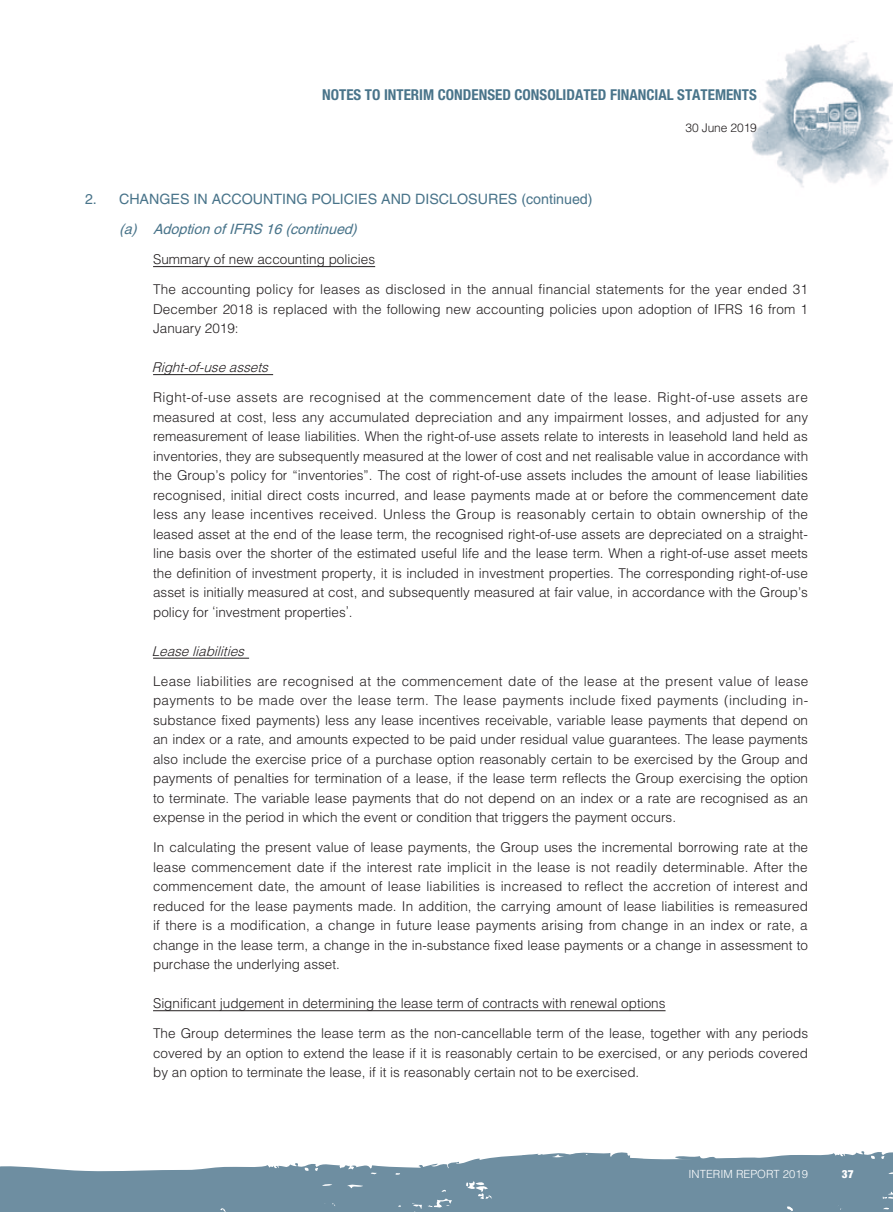
<style>
.page{position:relative;width:893px;height:1212px;background:#fff}
.page>*{position:absolute;margin:0;border:0;box-sizing:border-box;transform-origin:0 0}
.t1{font:700 condensed 15px "Helvetica Neue LT Std";color:#49748a}
._3__標題{font:14.25px "Helvetica LT Std";color:#49748a}
._4__副標題{font:italic 14.25px "Helvetica LT Std";color:#49748a}
._1__內文{font:300 13.5px/19.5px "Helvetica LT Std";color:#231f20;text-align:justify}
._1__內文-2{font:italic 300 13.5px "Helvetica LT Std";color:#231f20}
.t2{font:300 12px "Helvetica LT Std";letter-spacing:-.01em;color:#231f20}
.t3{font:300 11.25px "Helvetica LT Std";color:#fff}
.t4{font:900 condensed 11.25px "Helvetica Neue LT Std";color:#fff}
</style>
<div class="page">
<img style="left:752px;top:41px;width:141px;height:146px">
<svg style="left:0;top:1151px;width:893px;height:61px;fill:#6e8ea1"></svg>
<hr style="left:153px;top:266px;width:222px;height:1px;background:#231f20">
<hr style="left:153px;top:374px;width:120px;height:1px;background:#231f20">
<hr style="left:153px;top:658px;width:96px;height:1px;background:#231f20">
<hr style="left:153px;top:1010px;width:512px;height:1px;background:#231f20">
<p class="t1" style="left:322px;top:85px;width:436px">NOTES TO INTERIM CONDENSED CONSOLIDATED FINANCIAL STATEMENTS</p>
<p class="t2" style="left:685px;top:120px;width:73px">30 June 2019</p>
<p class="_3__標題" style="left:85px;top:191px;width:509px">2. CHANGES IN ACCOUNTING POLICIES AND DISCLOSURES (continued)</p>
<p class="_4__副標題" style="left:119px;top:221px;width:243px">(a) AdoptionofIFRS 16(continued)</p>
<p class="_1__內文" style="left:153px;top:250px;width:224px">Summary of new accounting policies</p>
<p class="_1__內文" style="left:153px;top:280px;width:656px">The accounting policy for leases as disclosed in the annual financial statements for the year ended 31<br>December 2018 is replaced with the following new accounting policies upon adoption of IFRS 16 from 1<br>January 2019:</p>
<p class="_1__內文-2" style="left:152px;top:359px;width:122px">Right-of-useassets</p>
<p class="_1__內文" style="left:153px;top:388px;width:657px">Right-of-use assets are recognised at the commencement date of the lease. Right-of-use assets are measured at cost, less any accumulated depreciation and any impairment losses, and adjusted for any remeasurement of lease liabilities. When the right-of-use assets relate to interests in leasehold land held as inventories, they are subsequently measured at the lower of cost and net realisable value in accordance with the Group’s policy for “inventories”. The cost of right-of-use assets includes the amount of lease liabilities recognised, initial direct costs incurred, and lease payments made at or before the commencement date less any lease incentives received. Unless the Group is reasonably certain to obtain ownership of the leased asset at the end of the lease term, the recognised right-of-use assets are depreciated on a straight&shy;line basis over the shorter of the estimated useful life and the lease term. When a right-of-use asset meets the definition of investment property, it is included in investment properties. The corresponding right-of-use asset is initially measured at cost, and subsequently measured at fair value, in accordance with the Group’s policy for ‘investment properties’.</p>
<p class="_1__內文-2" style="left:152px;top:643px;width:98px">Leaseliabilities</p>
<p class="_1__內文" style="left:153px;top:671px;width:657px">Lease liabilities are recognised at the commencement date of the lease at the present value of lease payments to be made over the lease term. The lease payments include fixed payments (including in&shy;substance fixed payments) less any lease incentives receivable, variable lease payments that depend on an index or a rate, and amounts expected to be paid under residual value guarantees. The lease payments also include the exercise price of a purchase option reasonably certain to be exercised by the Group and payments of penalties for termination of a lease, if the lease term reflects the Group exercising the option to terminate. The variable lease payments that do not depend on an index or a rate are recognised as an expense in the period in which the event or condition that triggers the payment occurs.</p>
<p class="_1__內文" style="left:153px;top:838px;width:656px">In calculating the present value of lease payments, the Group uses the incremental borrowing rate at the lease commencement date if the interest rate implicit in the lease is not readily determinable. After the commencement date, the amount of lease liabilities is increased to reflect the accretion of interest and reduced for the lease payments made. In addition, the carrying amount of lease liabilities is remeasured if there is a modification, a change in future lease payments arising from change in an index or rate, a change in the lease term, a change in the in-substance fixed lease payments or a change in assessment to purchase the underlying asset.</p>
<p class="_1__內文" style="left:153px;top:994px;width:514px">Significant judgement in determining the lease term of contracts with renewal options</p>
<p class="_1__內文" style="left:153px;top:1024px;width:657px">The Group determines the lease term as the non-cancellable term of the lease, together with any periods covered by an option to extend the lease if it is reasonably certain to be exercised, or any periods covered by an option to terminate the lease, if it is reasonably certain not to be exercised.</p>
<p class="t3" style="left:688px;top:1167px;width:121px">INTERIM REPORT 2019</p>
<p class="t4" style="left:842px;top:1167px;width:13px">37</p>
</div>
